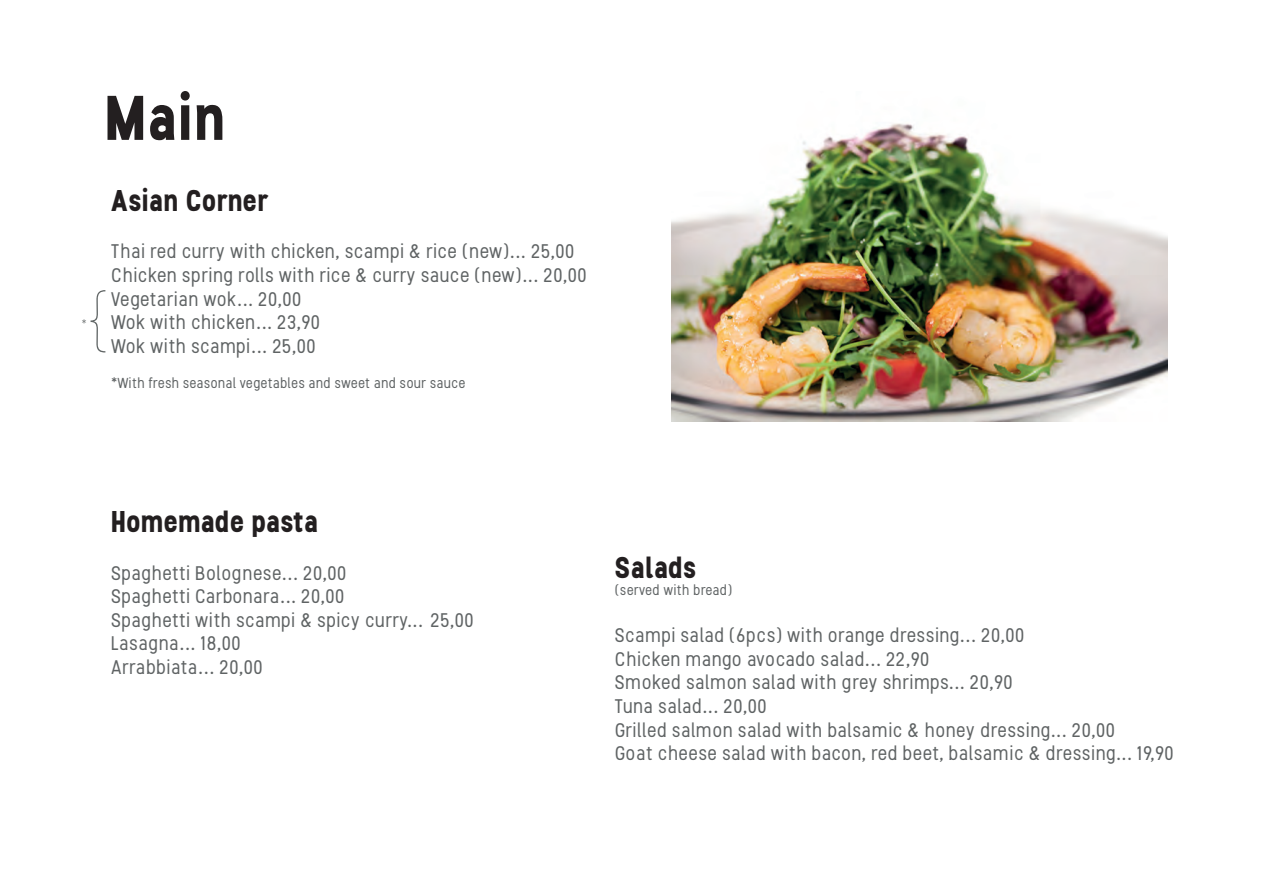
<style>
.page{position:relative;width:1263px;height:893px;background:#fff}
.page>*{position:absolute;margin:0;border:0;box-sizing:border-box;transform-origin:0 0}
.t1{font:700 62.85px "Stellar";color:#231f20}
.t2{font:700 30px "Stellar";letter-spacing:-.01em;color:#231f20}
.t3{font:19.65px/23.7px "Stellar";color:#5f6364}
.t4{font:14.4px "Stellar";letter-spacing:-.01em;color:#5f6364}
</style>
<div class="page">
<img style="left:671px;top:123px;width:496px;height:299px">
<h1 class="t1" style="left:106px;top:77px;width:122px">Main</h1>
<h2 class="t2" style="left:111px;top:181px;width:159px">Asian Corner</h2>
<p class="t3" style="left:111px;top:240px;width:477px">Thai red curry with chicken, scampi &amp; rice (new)... 25,00<br>Chicken spring rolls with rice &amp; curry sauce (new)... 20,00<br>Vegetarian wok... 20,00<br>Wok with chicken... 23,90<br>Wok with scampi... 25,00</p>
<p class="t4" style="left:111px;top:374px;width:356px">*With fresh seasonal vegetables and sweet and sour sauce</p>
<h2 class="t2" style="left:111px;top:502px;width:209px">Homemade pasta</h2>
<p class="t3" style="left:111px;top:561px;width:365px">Spaghetti Bolognese... 20,00<br>Spaghetti Carbonara... 20,00<br>Spaghetti with scampi &amp; spicy curry... 25,00<br>Lasagna... 18,00<br>Arrabbiata... 20,00</p>
<h2 class="t2" style="left:615px;top:548px;width:84px">Salads</h2>
<p class="t4" style="left:615px;top:581px;width:119px">(served with bread)</p>
<p class="t3" style="left:615px;top:624px;width:561px">Scampi salad (6pcs) with orange dressing... 20,00<br>Chicken mango avocado salad... 22,90<br>Smoked salmon salad with grey shrimps... 20,90<br>Tuna salad... 20,00<br>Grilled salmon salad with balsamic &amp; honey dressing... 20,00<br>Goat cheese salad with bacon, red beet, balsamic &amp; dressing... 19,90</p>
</div>
